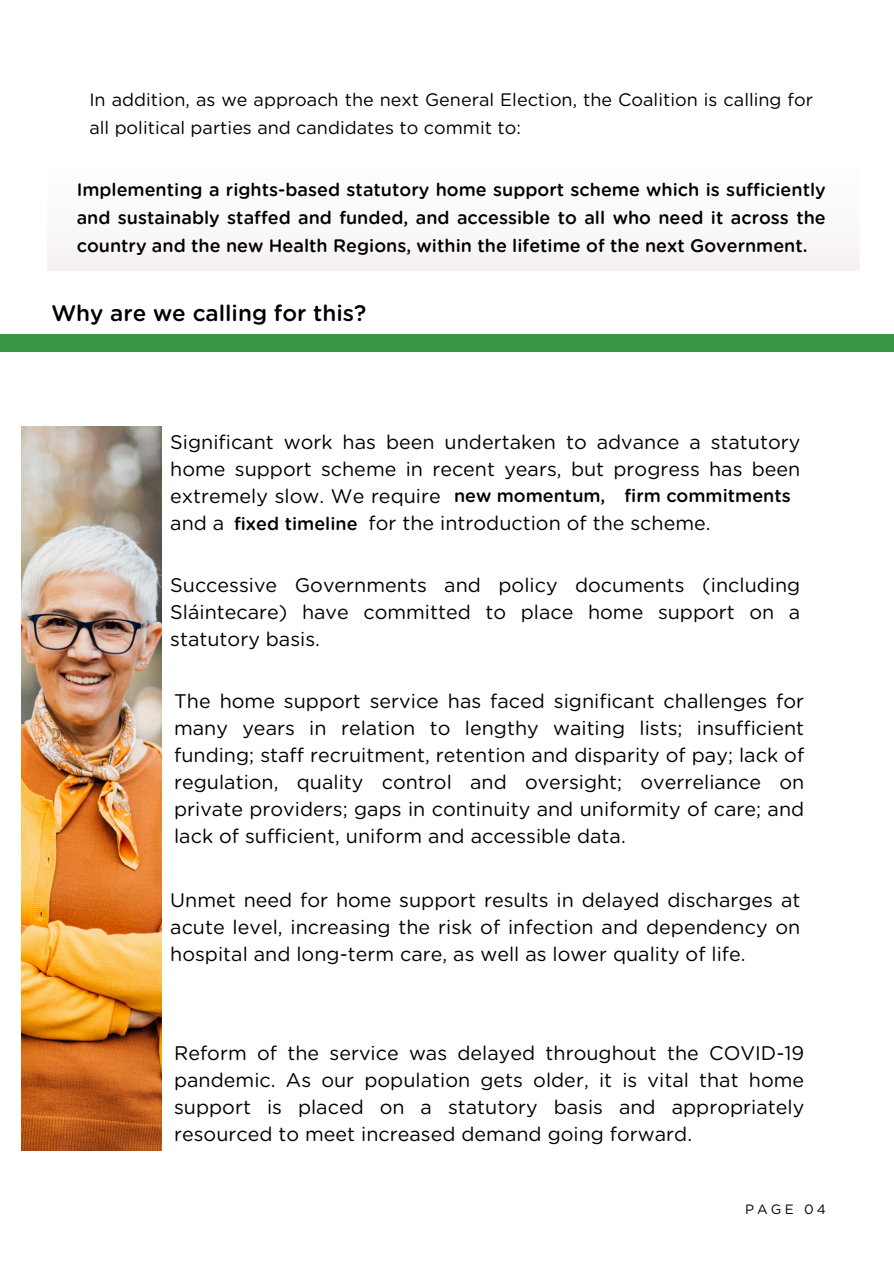
<style>
.page{position:relative;width:894px;height:1264px;background:#fff}
.page>*{position:absolute;margin:0;border:0;box-sizing:border-box;transform-origin:0 0}
.t1{font:500 22.5px "Gotham Rounded";color:#000}
.t2{font:19.65px/27px "Gotham Rounded";color:#000;text-align:justify}
.t3{font:500 18px/28.2px "Gotham Rounded";color:#000;text-align:justify}
.t4{font:18px/28.2px "Gotham Rounded";color:#000}
.t5{font:13.5px "Gotham Rounded";letter-spacing:.23em;color:#000001}
.s1{color:#fff}
</style>
<div class="page">
<img style="left:22px;top:426px;width:139px;height:724px">
<div style="left:0;top:334px;width:893px;height:17px;background:#399645"></div>
<h2 class="t4" style="left:89px;top:86px;width:725px">In addition, as we approach the next General Election, the Coalition is calling for all political parties and candidates to commit to:</h2>
<h2 class="t3" style="left:77px;top:176px;width:750px">Implementing a rights-based statutory home support scheme which is sufficiently and sustainably staffed and funded, and accessible to all who need it across the country and the new Health Regions, within the lifetime of the next Government.</h2>
<h2 class="t1" style="left:52px;top:303px;width:316px">Why are we calling for this?</h2>
<h1 class="t2" style="left:170px;top:429px;width:631px">Significant work has been undertaken to advance a statutory home support scheme in recent years, but progress has been extremely slow. We require <span class="s1">new momentum, firm commitments </span>and a <span class="s1">fixed timeline</span> for the introduction of the scheme.</h1>
<h2 class="t3" style="left:454px;top:482px;width:153px">new momentum,</h2>
<h2 class="t3" style="left:624px;top:482px;width:168px">firm commitments</h2>
<h2 class="t3" style="left:234px;top:510px;width:125px">fixed timeline</h2>
<p class="t2" style="left:170px;top:572px;width:631px">Successive Governments and policy documents (including Sláintecare) have committed to place home support on a statutory basis.</p>
<p class="t2" style="left:174px;top:688px;width:631px">The home support service has faced significant challenges for many years in relation to lengthy waiting lists; insufficient funding; staff recruitment, retention and disparity of pay; lack of regulation, quality control and oversight; overreliance on private providers; gaps in continuity and uniformity of care; and lack of sufficient, uniform and accessible data.</p>
<h2 class="t2" style="left:170px;top:887px;width:631px">Unmet need for home support results in delayed discharges at acute level, increasing the risk of infection and dependency on hospital and long-term care, as well as lower quality of life.</h2>
<h2 class="t2" style="left:174px;top:1040px;width:631px">Reform of the service was delayed throughout the COVID-19 pandemic. As our population gets older, it is vital that home support is placed on a statutory basis and appropriately resourced to meet increased demand going forward.</h2>
<h2 class="t5" style="left:745px;top:1203px;width:82px">PAGE 04</h2>
</div>
